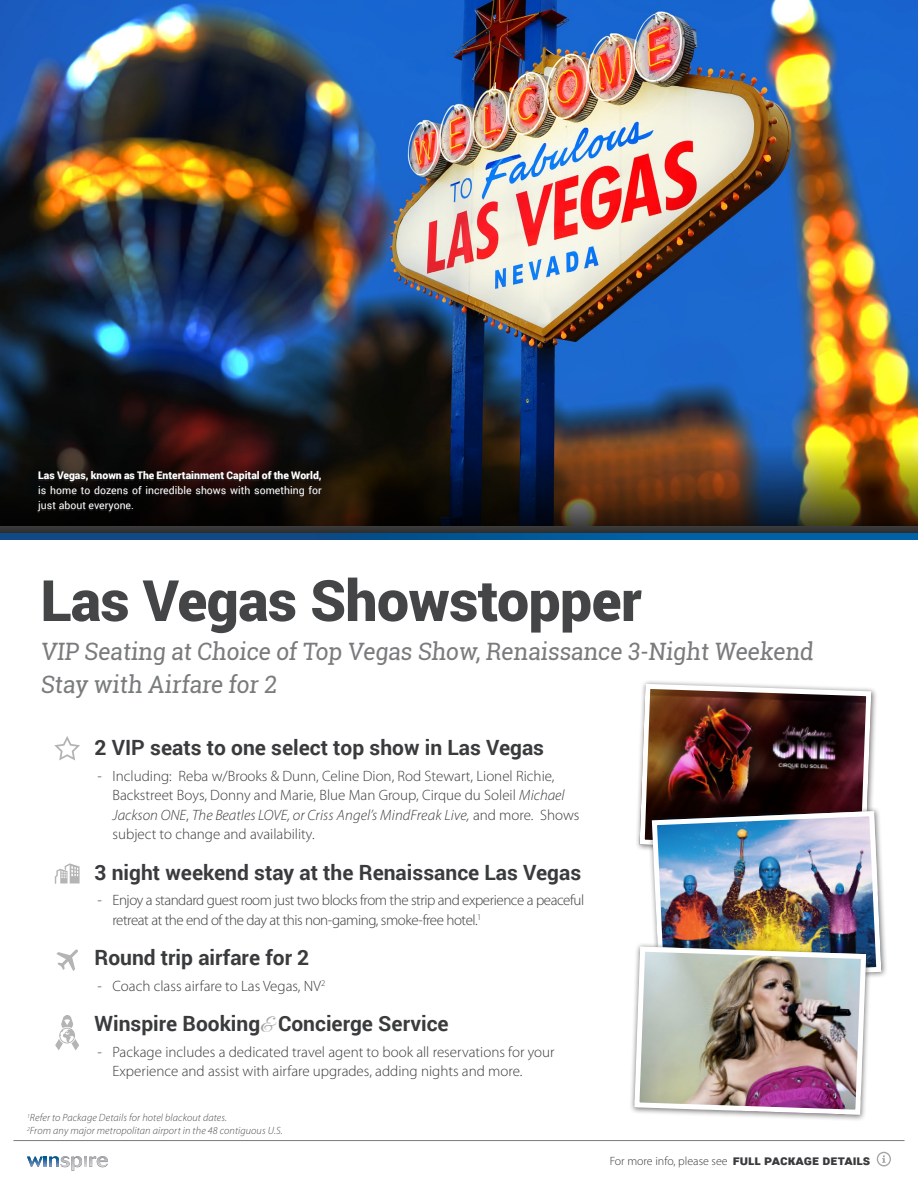
<style>
.page{position:relative;width:918px;height:1188px;background:#fff}
.page>*{position:absolute;margin:0;border:0;box-sizing:border-box;transform-origin:0 0}
.t1{font:900 57px "Roboto";letter-spacing:-.01em;color:#444546}
.MAIN_SUBHEADER{font:24px/33px "Roboto Slab";color:#797b7c;scale:.96 1}
.Main_Bullet{font:700 21px "Roboto";color:#3a3b3d}
.t2{font:300 15px/19.5px "Myriad Pro";color:#3a3b3d}
.t3{font:300 15px/19.5px "Myriad Pro";letter-spacing:-.03em;color:#3a3b3d}
.t4{font:300 12px "Myriad Pro";color:#3a3b3d}
.MAIN_PIC_Snippet{font:10.5px/15px "Roboto";color:#fff;text-align:justify}
.t5{font:italic 300 10.5px/12.6px "Myriad Pro";letter-spacing:.01em;color:#4b4c4e}
.s1{font-weight:900}
.s2{font-style:italic}
.s3{font-family:"Great Vibes";font-weight:400;color:#a4a5a6}
.s4{font-family:"Roboto";font-weight:900;font-size:13.5px}
</style>
<div class="page">
<hr style="left:14px;top:1140px;width:890px;height:1px;background:#797b7c">
<svg style="left:877px;top:1152px;width:14px;height:14px"></svg>
<svg style="left:27px;top:1156px;width:81px;height:15px"></svg>
<svg style="left:55px;top:863px;width:25px;height:21px"></svg>
<svg style="left:55px;top:1015px;width:24px;height:36px"></svg>
<svg style="left:56px;top:949px;width:22px;height:22px"></svg>
<img style="left:0;top:0;width:918px;height:446px">
<img style="left:0;top:446px;width:918px;height:87px">
<svg style="left:0;top:533px;width:918px;height:7px;background:#065494"></svg>
<svg style="left:37px;top:472px;width:285px;height:41px;background:#110b09"></svg>
<div style="left:630px;top:942px;width:242px;height:179px;background:#231f20;opacity:.6"></div>
<img style="left:632px;top:681px;width:252px;height:437px">
<svg style="left:54px;top:736px;width:26px;height:24px"></svg>
<p class="MAIN_PIC_Snippet" style="left:38px;top:468px;width:285px"><span class="s1">Las Vegas, known as The Entertainment Capital of the World, </span>is home to dozens of incredible shows with something for just about everyone.</p>
<p class="t1" style="left:40px;top:560px;width:603px">Las Vegas Showstopper</p>
<p class="MAIN_SUBHEADER" style="left:40px;top:634px;width:810px">VIP Seating at Choice of Top Vegas Show, Renaissance 3-Night Weekend<br>Stay with Airfare for 2</p>
<p class="Main_Bullet" style="left:94px;top:733px;width:451px">2 VIP seats to one select top show in Las Vegas</p>
<p class="t2" style="left:112px;top:766px;width:468px;text-indent:-15px">- Including: Reba w/Brooks &amp; Dunn, Celine Dion, Rod Stewart, Lionel Richie, Backstreet Boys, Donny and Marie, Blue Man Group, Cirque du Soleil <span class="s2">Michael Jackson ONE</span>, <span class="s2">The Beatles LOVE, or Criss Angel’s MindFreak Live,</span> and more. Shows subject to change and availability.</p>
<p class="Main_Bullet" style="left:94px;top:858px;width:488px">3 night weekend stay at the Renaissance Las Vegas</p>
<p class="t3" style="left:112px;top:891px;width:473px;text-indent:-15px">- Enjoy a standard guest room just two blocks from the strip and experience a peaceful retreat at the end of the day at this non-gaming, smoke-free hotel.<sup>1</sup></p>
<p class="Main_Bullet" style="left:94px;top:943px;width:216px">Round trip airfare for 2</p>
<p class="t2" style="left:98px;top:976px;width:229px">- Coach class airfare to Las Vegas, NV<sup>2</sup></p>
<p class="Main_Bullet" style="left:94px;top:1009px;width:356px">Winspire Booking<span class="s3">&amp;</span> Concierge Service</p>
<p class="t2" style="left:112px;top:1042px;width:444px;text-indent:-15px">- Package includes a dedicated travel agent to book all reservations for your<br>Experience and assist with airfare upgrades, adding nights and more.</p>
<p class="t5" style="left:27px;top:1112px;width:257px"><sup>1</sup>Refer to Package Details for hotel blackout dates.<br><sup>2</sup>From any major metropolitan airport in the 48 contiguous U.S.</p>
<p class="t4" style="left:610px;top:1154px;width:262px">For more info, please see <span class="s4">full package Details</span></p>
</div>
